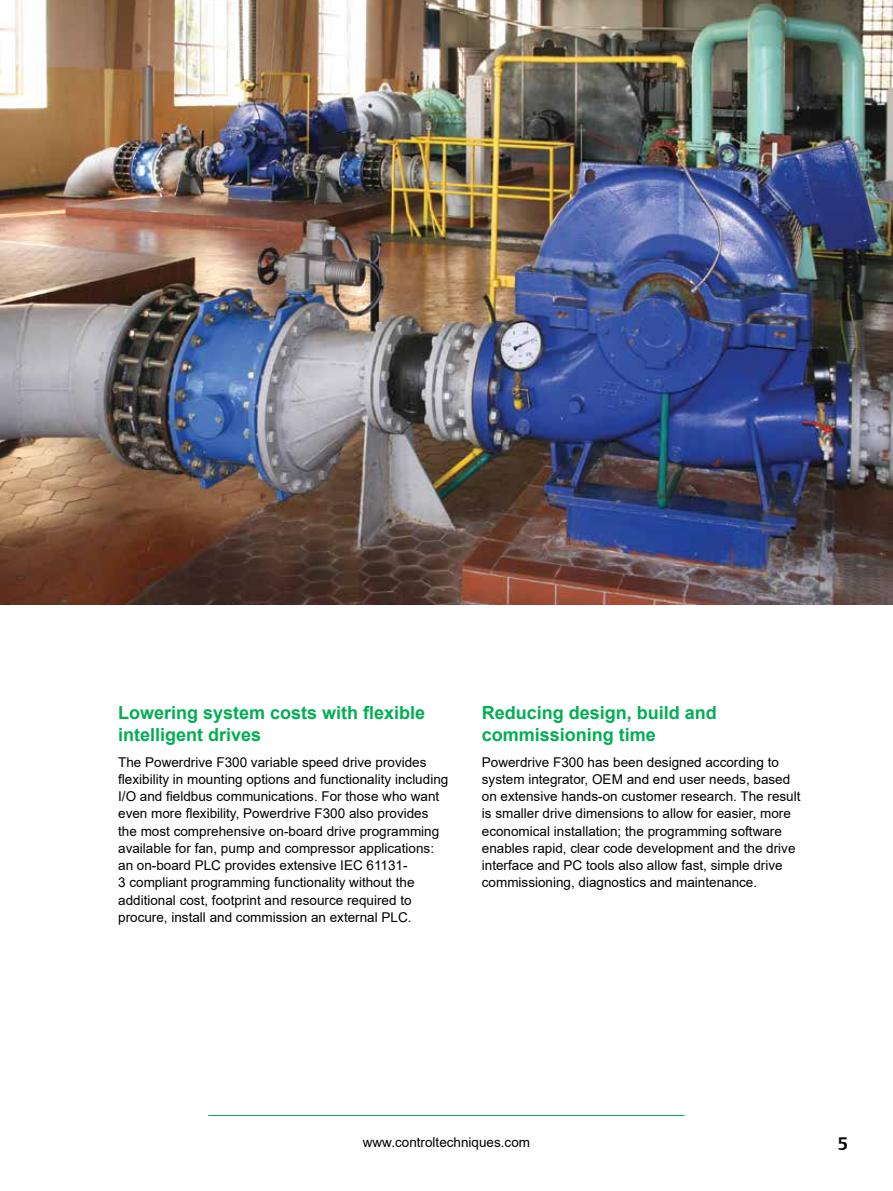
<style>
.page{position:relative;width:893px;height:1191px;background:#fff}
.page>*{position:absolute;margin:0;border:0;box-sizing:border-box;transform-origin:0 0}
.t1{font:700 18px/21.6px "Arial";color:#00af52}
.t2{font:700 18px "DTL Argo T";color:#000}
.t3{font:13.5px/17.2px "Arial";color:#000}
</style>
<div class="page">
<hr style="left:208px;top:1115px;width:477px;height:1px;background:#00af52">
<hr style="left:0;top:0;width:1px;height:604px;background:#00b7f0">
<img style="left:1px;top:0;width:892px;height:604px">
<h1 class="t1" style="left:118px;top:702px;width:309px">Lowering system costs with flexible intelligent drives</h1>
<p class="t3" style="left:118px;top:753px;width:332px">The Powerdrive F300 variable speed drive provides flexibility in mounting options and functionality including I/O and fieldbus communications. For those who want even more flexibility, Powerdrive F300 also provides the most comprehensive on-board drive programming available for fan, pump and compressor applications: an on-board PLC provides extensive IEC 61131-<br>3 compliant programming functionality without the additional cost, footprint and resource required to procure, install and commission an external PLC.</p>
<h1 class="t1" style="left:482px;top:702px;width:237px">Reducing design, build and commissioning time</h1>
<p class="t3" style="left:482px;top:753px;width:320px">Powerdrive F300 has been designed according to system integrator, OEM and end user needs, based on extensive hands-on customer research. The result is smaller drive dimensions to allow for easier, more economical installation; the programming software enables rapid, clear code development and the drive interface and PC tools also allow fast, simple drive commissioning, diagnostics and maintenance.</p>
<p class="t3" style="left:363px;top:1133px;width:169px">www.controltechniques.com</p>
<h1 class="t2" style="left:838px;top:1132px;width:12px">5</h1>
</div>
